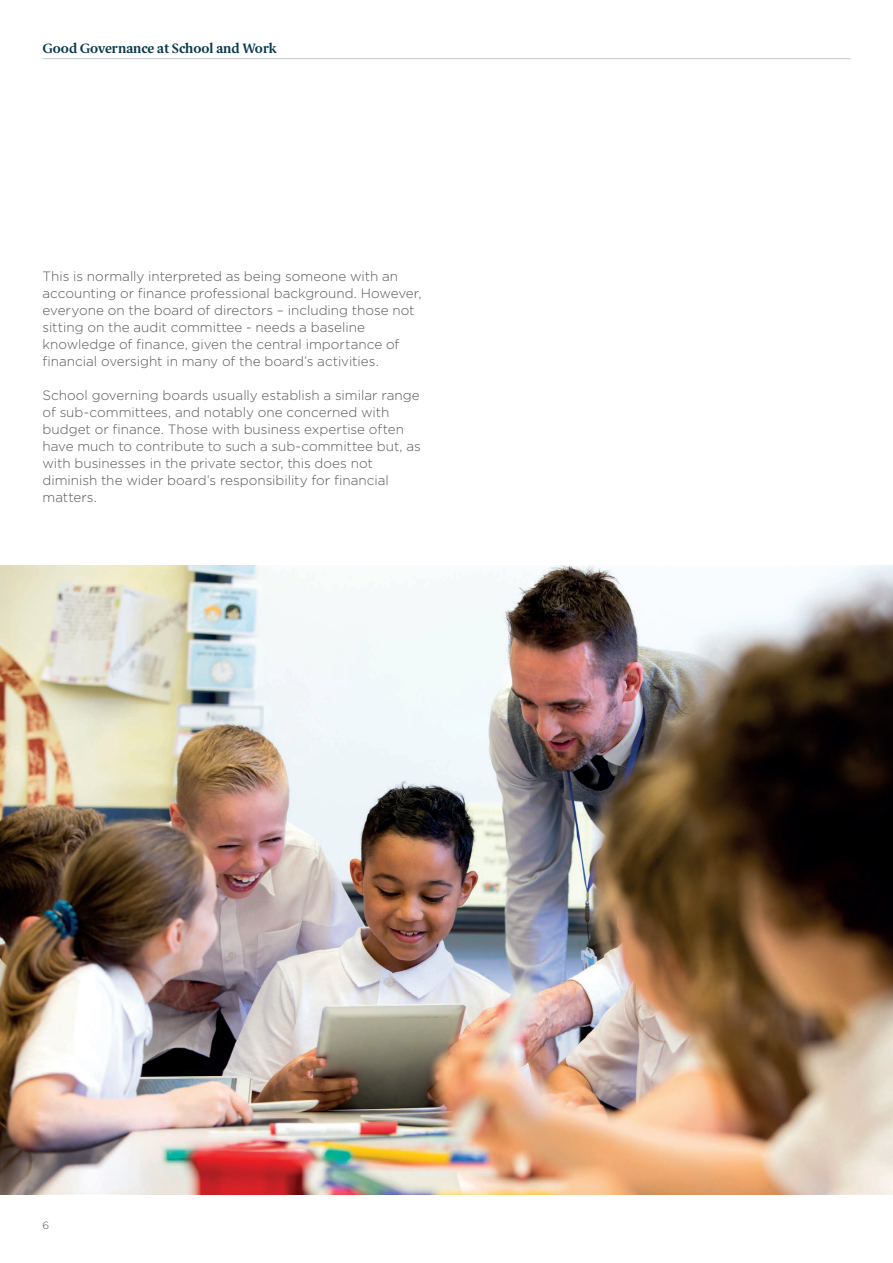
<style>
.page{position:relative;width:893px;height:1263px;background:#fff}
.page>*{position:absolute;margin:0;border:0;box-sizing:border-box;transform-origin:0 0}
.t1{font:300 13.5px/17px "Gotham";color:#57585a}
.t2{font:700 13.5px "ID Serif";color:#08394c}
.t3{font:300 10.5px "Gotham";color:#57585a}
</style>
<div class="page">
<hr style="left:43px;top:58px;width:807px;height:1px;background:#c7c8ca">
<img style="left:0;top:565px;width:893px;height:629px">
<p class="t2" style="left:43px;top:40px;width:235px">Good Governance at School and Work</p>
<p class="t1" style="left:43px;top:267px;width:380px">This is normally interpreted as being someone with an accounting or finance professional background. However, everyone on the board of directors – including those not sitting on the audit committee - needs a baseline knowledge of finance, given the central importance of financial oversight in many of the board’s activities.</p>
<p class="t1" style="left:43px;top:386px;width:380px">School governing boards usually establish a similar range of sub-committees, and notably one concerned with budget or finance. Those with business expertise often have much to contribute to such a sub-committee but, as with businesses in the private sector, this does not diminish the wider board’s responsibility for financial matters.</p>
<p class="t3" style="left:43px;top:1218px;width:8px">6</p>
</div>
